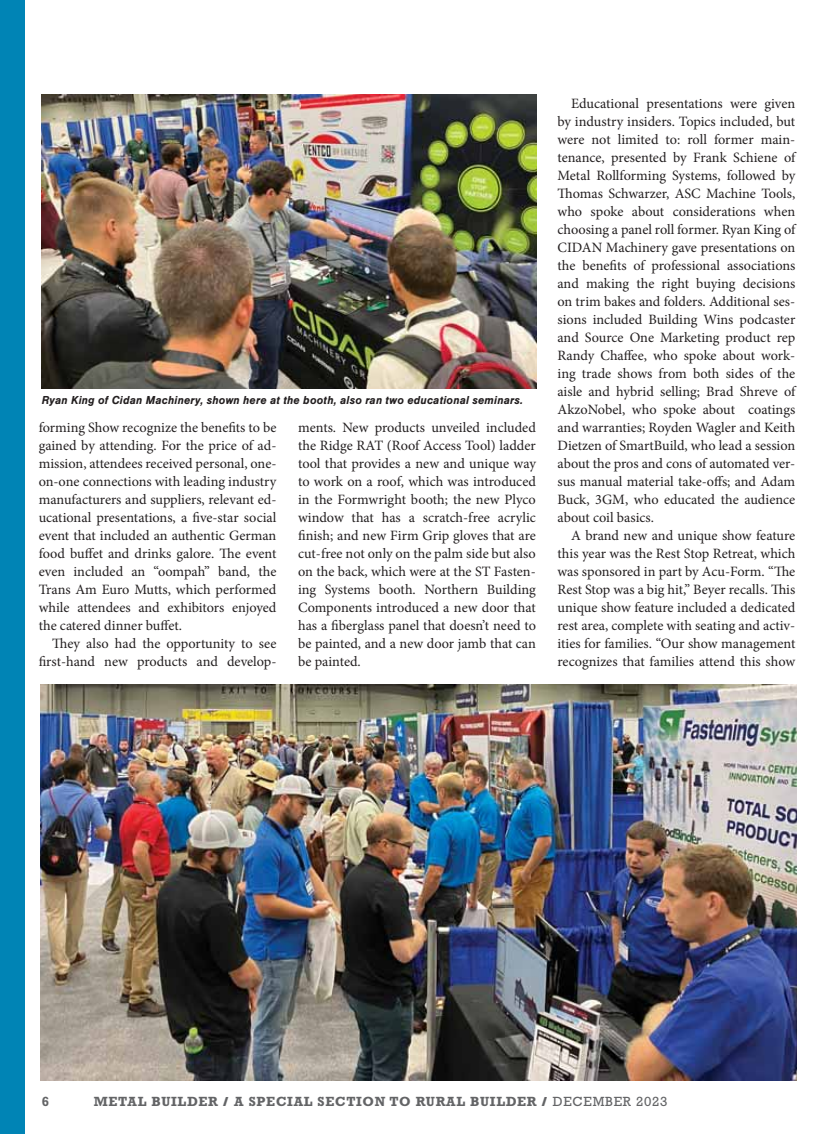
<style>
.page{position:relative;width:837px;height:1134px;background:#fff}
.page>*{position:absolute;margin:0;border:0;box-sizing:border-box;transform-origin:0 0}
.t1{font:14.25px/18px "Minion Pro";color:#231f20;text-align:justify}
.t2{font:700 13.5px "Rockwell Std";letter-spacing:.05em;color:#636466}
.t3{font:italic 700 12px "Nimbus San";letter-spacing:.015em;color:#231f20;scale:.93 1}
.s1{font-family:"Nimbus San";font-weight:900}
.s2{font-weight:400}
</style>
<div class="page">
<div style="left:0;top:0;width:25px;height:1133px;background:#0084b5"></div>
<img style="left:42px;top:94px;width:494px;height:294px">
<img style="left:40px;top:684px;width:756px;height:396px">
<p class="t3" style="left:42px;top:395px;width:519px">Ryan King of Cidan Machinery, shown here at the booth, also ran two educational seminars.</p>
<p class="t1" style="left:39px;top:419px;width:239px">forming Show recognize the benefits to be gained by attending. For the price of ad&shy;mission, attendees received personal, one&shy;on-one connections with leading industry manufacturers and suppliers, relevant ed&shy;ucational presentations, a five-star social event that included an authentic German food buffet and drinks galore. The event even included an “oompah” band, the Trans Am Euro Mutts, which performed while attendees and exhibitors enjoyed the catered dinner buffet.</p>
<p class="t1" style="left:39px;top:635px;width:239px;text-align:right">They also had the opportunity to see first-hand new products and develop-</p>
<p class="t1" style="left:298px;top:419px;width:239px">ments. New products unveiled included the Ridge RAT (Roof Access Tool) ladder tool that provides a new and unique way to work on a roof, which was introduced in the Formwright booth; the new Plyco window that has a scratch-free acrylic finish; and new Firm Grip gloves that are cut-free not only on the palm side but also on the back, which were at the ST Fasten&shy;ing Systems booth. Northern Building Components introduced a new door that has a fiberglass panel that doesn’t need to be painted, and a new door jamb that can be painted.</p>
<p class="t1" style="left:557px;top:95px;width:239px;text-indent:13px">Educational presentations were given by industry insiders. Topics included, but were not limited to: roll former main&shy;tenance, presented by Frank Schiene of Metal Rollforming Systems, followed by Thomas Schwarzer, ASC Machine Tools, who spoke about considerations when choosing a panel roll former. Ryan King of CIDAN Machinery gave presentations on the benefits of professional associations and making the right buying decisions on trim bakes and folders. Additional ses&shy;sions included Building Wins podcaster and Source One Marketing product rep Randy Chaffee, who spoke about work&shy;ing trade shows from both sides of the aisle and hybrid selling; Brad Shreve of AkzoNobel, who spoke about coatings and warranties; Royden Wagler and Keith Dietzen of SmartBuild, who lead a session about the pros and cons of automated ver&shy;sus manual material take-offs; and Adam Buck, 3GM, who educated the audience about coil basics.</p>
<p class="t1" style="left:557px;top:527px;width:239px;text-indent:13px">A brand new and unique show feature this year was the Rest Stop Retreat, which was sponsored in part by Acu-Form. “The Rest Stop was a big hit,” Beyer recalls. This unique show feature included a dedicated rest area, complete with seating and activ&shy;ities for families. “Our show management recognizes that families attend this show</p>
<p class="t2" style="left:42px;top:1095px;width:9px">6</p>
<p class="t2" style="left:94px;top:1095px;width:575px">METAL BUILDER <span class="s1">/</span> A SPECIAL SECTION TO RURAL BUILDER <span class="s1">/</span> <span class="s2">DECEMBER 2023</span></p>
</div>
